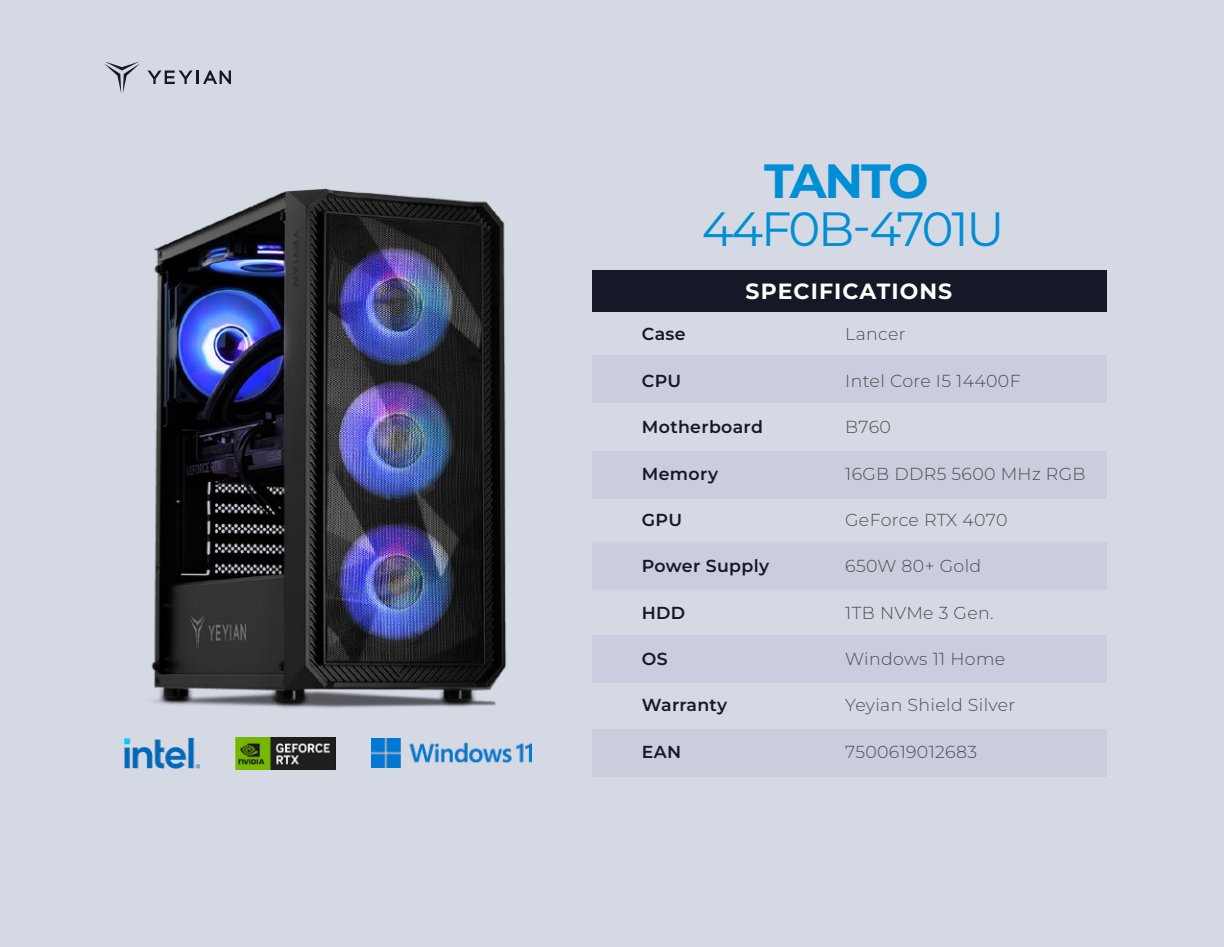
<style>
.page{position:relative;width:1224px;height:947px;background:#fff}
.page>*{position:absolute;margin:0;border:0;box-sizing:border-box;transform-origin:0 0}
.t1{font:48px "Montserrat";letter-spacing:-.045em;color:#008fd5}
.t2{font:700 48px "Montserrat";letter-spacing:-.05em;color:#008fd5}
.t3{font:700 22px "Montserrat";letter-spacing:.05em;color:#fff}
.t4{font:300 17.4px "Montserrat";letter-spacing:.02em;color:#4d4d4d}
.t5{font:600 17.4px "Montserrat";letter-spacing:.02em;color:#151826}
</style>
<div class="page">
<div style="left:0;top:0;width:1224px;height:946px;background:#d5d9e4"></div>
<div style="left:592px;top:270px;width:514px;height:41px;background:#151826"></div>
<div style="left:592px;top:355px;width:514px;height:47px;background:#c5c8db"></div>
<div style="left:592px;top:451px;width:514px;height:47px;background:#c5c8db"></div>
<div style="left:592px;top:542px;width:514px;height:47px;background:#c5c8db"></div>
<div style="left:592px;top:635px;width:514px;height:47px;background:#c5c8db"></div>
<div style="left:592px;top:729px;width:514px;height:47px;background:#c5c8db"></div>
<svg style="left:147px;top:70px;width:46px;height:14px"></svg>
<hr style="left:196px;top:70px;width:3px;height:14px;background:#151826">
<svg style="left:203px;top:70px;width:28px;height:14px"></svg>
<svg style="left:104px;top:62px;width:36px;height:31px"></svg>
<img style="left:124px;top:188px;width:529px;height:582px">
<h1 class="t2" style="left:764px;top:149px;width:166px">TANTO</h1>
<h1 class="t1" style="left:702px;top:197px;width:304px">44F0B-4701U</h1>
<p class="t3" style="left:746px;top:276px;width:208px">SPECIFICATIONS</p>
<p class="t5" style="left:642px;top:322px;width:45px">Case</p>
<p class="t5" style="left:642px;top:369px;width:41px">CPU</p>
<p class="t5" style="left:642px;top:415px;width:123px">Motherboard</p>
<p class="t5" style="left:642px;top:461px;width:78px">Memory</p>
<p class="t5" style="left:642px;top:508px;width:42px">GPU</p>
<p class="t5" style="left:642px;top:554px;width:129px">Power Supply</p>
<p class="t5" style="left:642px;top:600px;width:45px">HDD</p>
<p class="t5" style="left:642px;top:647px;width:27px">OS</p>
<p class="t5" style="left:642px;top:693px;width:87px">Warranty</p>
<p class="t5" style="left:642px;top:740px;width:41px">EAN</p>
<p class="t4" style="left:845px;top:322px;width:62px">Lancer</p>
<p class="t4" style="left:845px;top:369px;width:177px">Intel Core I5 14400F</p>
<p class="t4" style="left:845px;top:415px;width:47px">B760</p>
<p class="t4" style="left:845px;top:461px;width:242px">16GB DDR5 5600 MHz RGB</p>
<p class="t4" style="left:845px;top:508px;width:164px">GeForce RTX 4070</p>
<p class="t4" style="left:845px;top:554px;width:138px">650W 80+ Gold</p>
<p class="t4" style="left:845px;top:600px;width:150px">1TB NVMe 3 Gen.</p>
<p class="t4" style="left:845px;top:647px;width:162px">Windows 11 Home</p>
<p class="t4" style="left:845px;top:693px;width:172px">Yeyian Shield Silver</p>
<p class="t4" style="left:845px;top:740px;width:133px">7500619012683</p>
</div>
